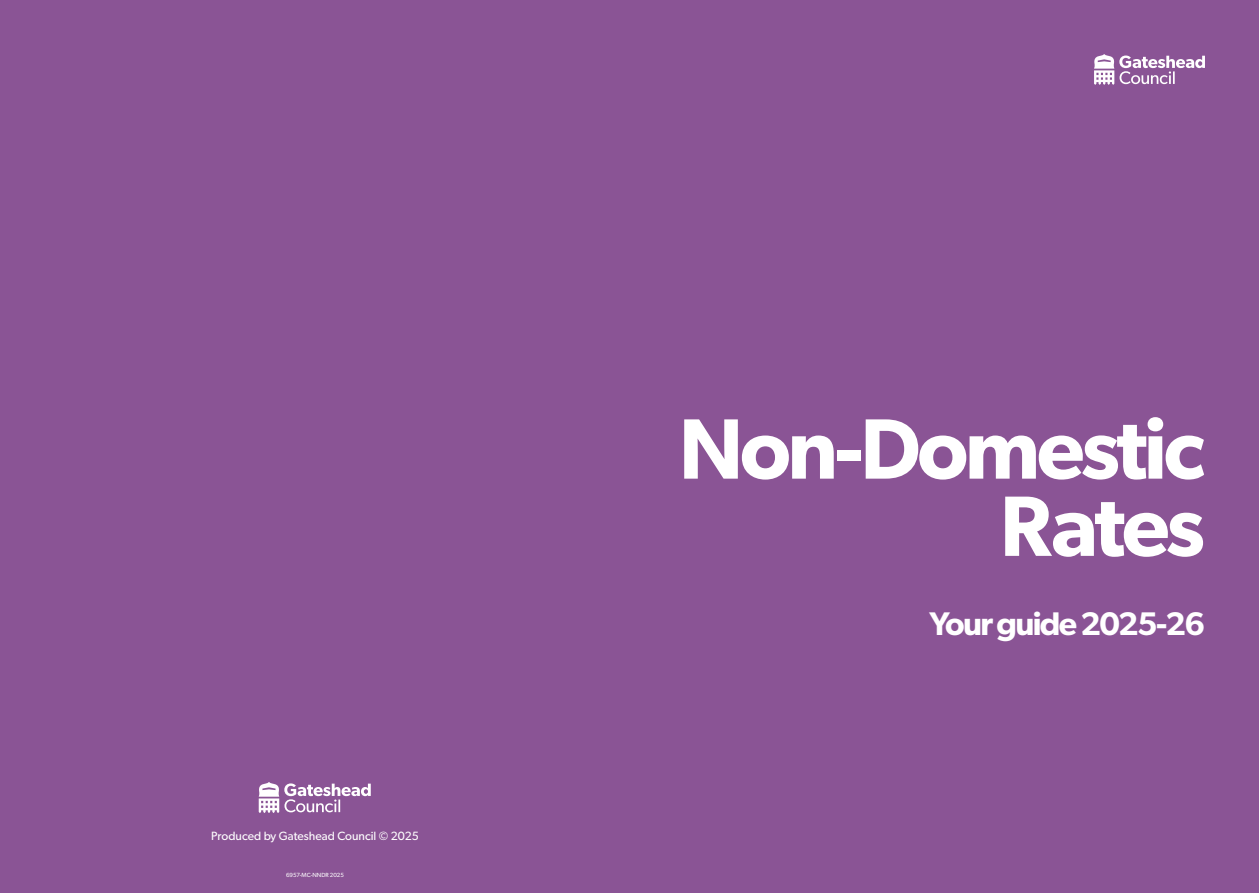
<style>
.page{position:relative;width:1259px;height:893px;background:#8a5495}
.page>*{position:absolute;margin:0;border:0;box-sizing:border-box;transform-origin:0 0}
.t1{font:600 85.95px/77.2px "Gibson";letter-spacing:-.04em;color:#fff;text-align:right}
.t2{font:600 32.85px "Gibson";letter-spacing:-.05em;color:#fff}
.t3{font:12px "Gibson";color:#fff}
.t4{font:6px "Gibson";color:#fff}
</style>
<div class="page">
<svg style="left:1094px;top:54px;width:111px;height:31px"></svg>
<svg style="left:259px;top:782px;width:112px;height:31px"></svg>
<p class="t3" style="left:211px;top:829px;width:209px">Produced by Gateshead Council © 2025</p>
<p class="t4" style="left:286px;top:871px;width:59px">6957-MC-NNDR 2025</p>
<p class="t1" style="left:679px;top:408px;width:528px">Non-Domestic<br>Rates</p>
<p class="t2" style="left:929px;top:604px;width:277px">Your guide 2025-26</p>
</div>
